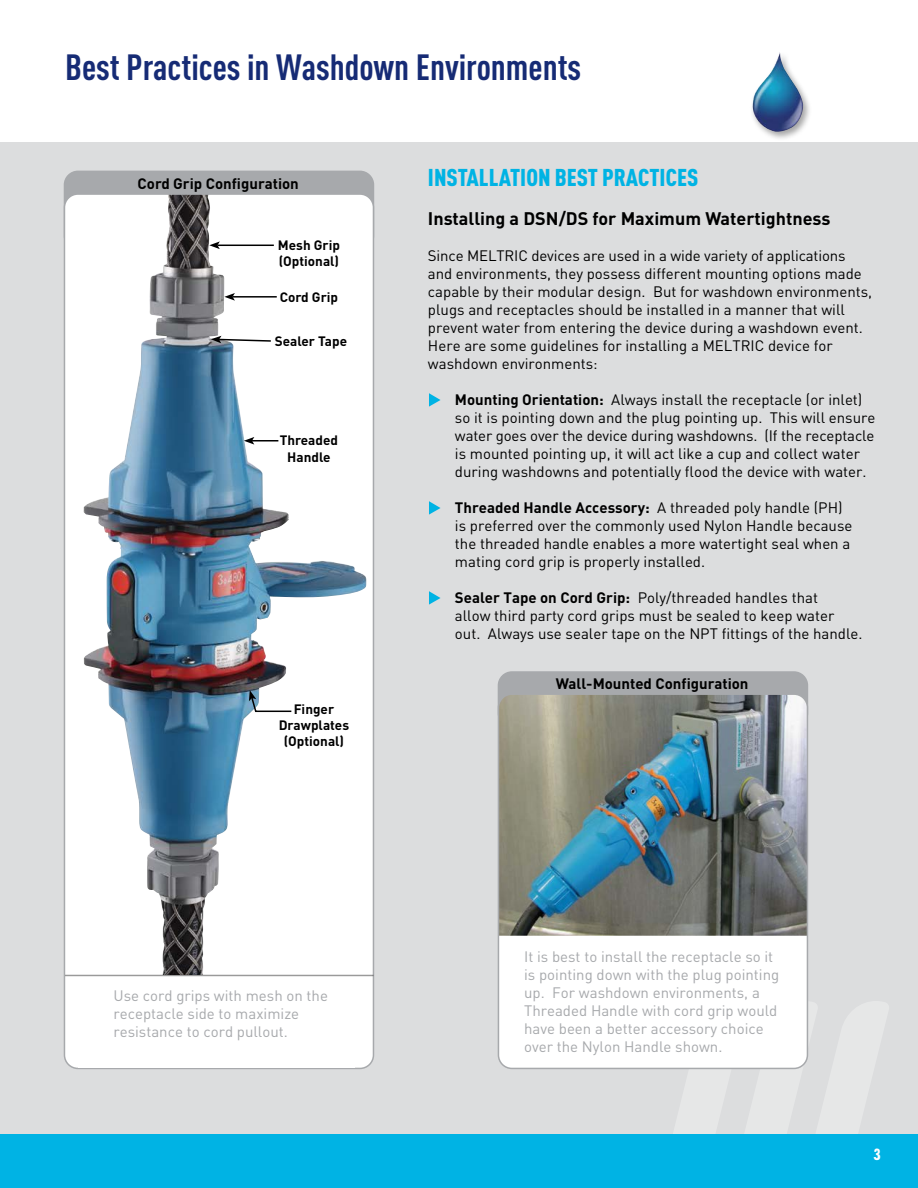
<style>
.page{position:relative;width:918px;height:1188px;background:#fff}
.page>*{position:absolute;margin:0;border:0;box-sizing:border-box;transform-origin:0 0}
.t1{font:700 36px "DIN Cond";color:#162b75}
.t2{font:900 24px "DIN Cond";color:#00b3e4}
.t3{font:700 18px "DIN";color:#000}
.t4{font:15px/18px "DIN";color:#000}
.t5{font:15px/18px "DIN";color:#a7a9ac}
.t6{font:700 15px "DIN";color:#000}
.t7{font:700 condensed 15px "Futura";color:#fff}
.t8{font:700 13.5px/16.2px "DIN";color:#000;text-align:center}
.s1{font-weight:700}
</style>
<div class="page">
<div style="left:0;top:143px;width:918px;height:1045px;background:#dcddde"></div>
<svg style="left:586px;top:1069px;width:14px;height:1px"></svg>
<div style="left:64px;top:171px;width:309px;height:78px;background:#a7a9ac;border-radius:14px"></div>
<div style="left:64px;top:171px;width:310px;height:79px;border:2px solid #a7a9ac;border-radius:14px"></div>
<svg style="left:64px;top:194px;width:309px;height:874px;background:#dfe5ea"></svg>
<img style="left:84px;top:196px;width:122px;height:779px">
<div style="left:64px;top:193px;width:310px;height:876px;border:2px solid #a7a9ac;border-radius:14px"></div>
<div style="left:78px;top:975px;width:277px;height:93px;background:#fff"></div>
<div style="left:749px;top:50px;width:63px;height:92px;background:#000;opacity:.35"></div>
<img style="left:749px;top:52px;width:55px;height:80px">
<div style="left:0;top:1134px;width:918px;height:54px;background:#00b3e4"></div>
<svg style="left:429px;top:393px;width:12px;height:14px"></svg>
<svg style="left:429px;top:501px;width:12px;height:14px"></svg>
<svg style="left:429px;top:591px;width:12px;height:14px"></svg>
<div style="left:498px;top:672px;width:309px;height:55px;background:#a7a9ac;border-radius:14px"></div>
<div style="left:498px;top:671px;width:310px;height:57px;border:2px solid #a7a9ac;border-radius:14px"></div>
<div style="left:498px;top:694px;width:309px;height:374px;background:#fff;border-radius:14px"></div>
<img style="left:498px;top:694px;width:309px;height:242px">
<div style="left:498px;top:693px;width:310px;height:376px;border:2px solid #a7a9ac;border-radius:14px"></div>
<hr style="left:65px;top:975px;width:308px;height:1px;background:#000">
<hr style="left:217px;top:245px;width:57px;height:1px;background:#000">
<svg style="left:209px;top:241px;width:11px;height:8px"></svg>
<hr style="left:233px;top:296px;width:44px;height:2px;background:#000">
<svg style="left:224px;top:293px;width:11px;height:8px"></svg>
<svg style="left:211px;top:336px;width:61px;height:7px"></svg>
<hr style="left:252px;top:440px;width:26px;height:2px;background:#000">
<svg style="left:244px;top:437px;width:10px;height:8px"></svg>
<svg style="left:249px;top:690px;width:44px;height:23px"></svg>
<h1 class="t1" style="left:65px;top:45px;width:518px">Best Practices in Washdown Environments</h1>
<p class="t6" style="left:138px;top:174px;width:163px">Cord Grip Configuration</p>
<p class="t8" style="left:278px;top:236px;width:64px;text-align:left">Mesh Grip (Optional)</p>
<p class="t8" style="left:280px;top:288px;width:60px">Cord Grip</p>
<p class="t8" style="left:275px;top:332px;width:74px">Sealer Tape</p>
<p class="t8" style="left:280px;top:432px;width:60px">Threaded<br>Handle</p>
<p class="t8" style="left:279px;top:700px;width:72px">Finger<br>Drawplates (Optional)</p>
<h2 class="t2" style="left:428px;top:162px;width:272px">INSTALLATION BEST PRACTICES</h2>
<p class="t3" style="left:428px;top:207px;width:404px">Installing a DSN/DS for Maximum Watertightness</p>
<p class="t4" style="left:428px;top:247px;width:446px">Since MELTRIC devices are used in a wide variety of applications and environments, they possess different mounting options made capable by their modular design. But for washdown environments, plugs and receptacles should be installed in a manner that will prevent water from entering the device during a washdown event.<br>Here are some guidelines for installing a MELTRIC device for washdown environments:</p>
<p class="t4" style="left:455px;top:391px;width:422px"><span class="s1">Mounting Orientation:</span> Always install the receptacle (or inlet) so it is pointing down and the plug pointing up. This will ensure water goes over the device during washdowns. (If the receptacle is mounted pointing up, it will act like a cup and collect water during washdowns and potentially flood the device with water.</p>
<p class="t4" style="left:455px;top:499px;width:399px"><span class="s1">Threaded Handle Accessory:</span> A threaded poly handle (PH) is preferred over the commonly used Nylon Handle because the threaded handle enables a more watertight seal when a mating cord grip is properly installed.</p>
<p class="t4" style="left:455px;top:589px;width:409px"><span class="s1">Sealer Tape on Cord Grip:</span> Poly/threaded handles that<br>allow third party cord grips must be sealed to keep water out. Always use sealer tape on the NPT fittings of the handle.</p>
<p class="t6" style="left:556px;top:674px;width:194px">Wall-Mounted Configuration</p>
<p class="t5" style="left:113px;top:986px;width:216px">Use cord grips with mesh on the receptacle side to maximize resistance to cord pullout.</p>
<p class="t5" style="left:524px;top:947px;width:257px">It is best to install the receptacle so it is pointing down with the plug pointing up. For washdown environments, a Threaded Handle with cord grip would have been a better accessory choice over the Nylon Handle shown.</p>
<p class="t7" style="left:874px;top:1145px;width:9px">3</p>
</div>
